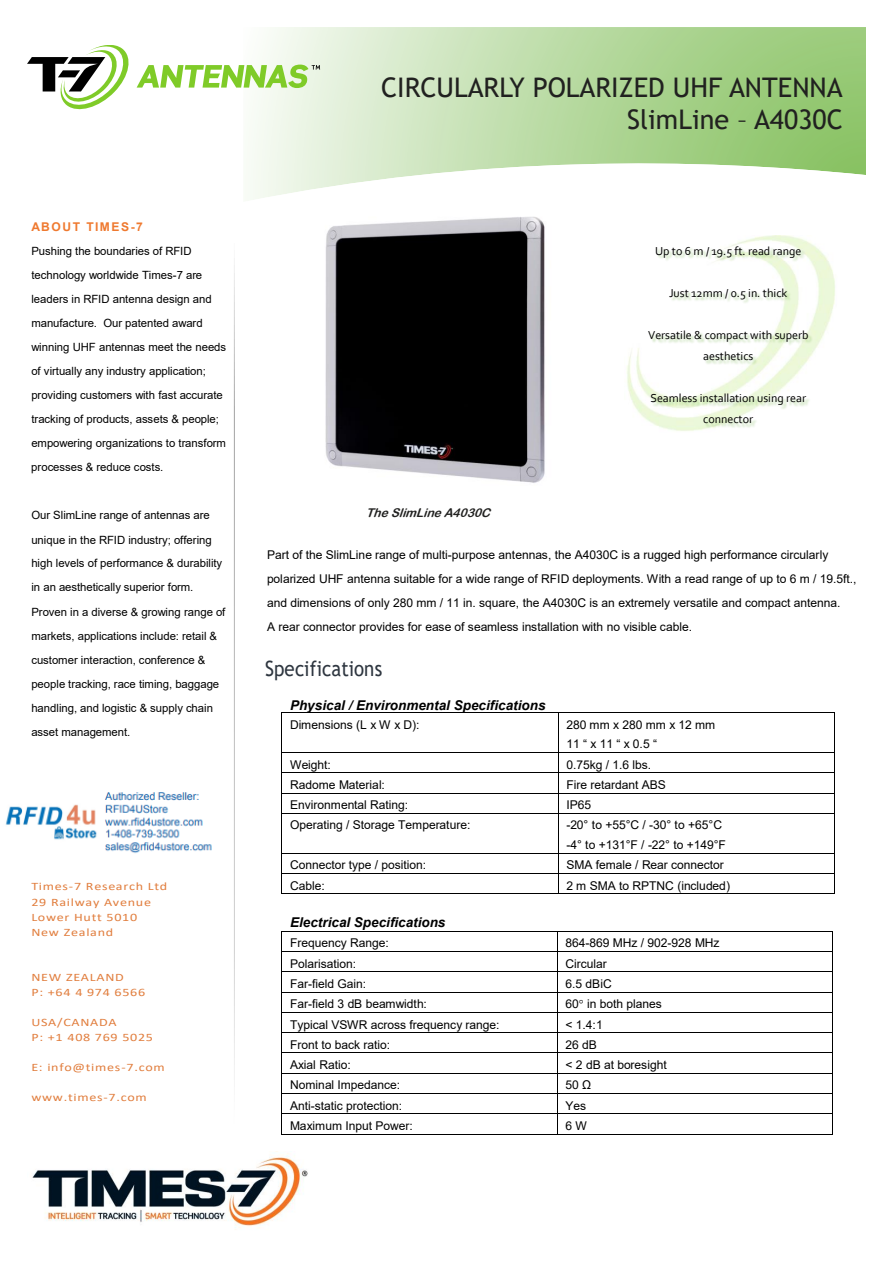
<style>
.page{position:relative;width:893px;height:1264px;background:#fff}
.page>*{position:absolute;margin:0;border:0;box-sizing:border-box;transform-origin:0 0}
.t1{font:27px/31.5px "Trebuchet MS";color:#212120;text-align:right}
.t2{font:21px "Trebuchet MS";color:#2e3640;scale:.89 1}
.t3{font:italic 700 13.5px "Arial";color:#000}
.t4{font:12px/24px "Arial";letter-spacing:-.005em;color:#000}
.t5{font:12px/21px "Corbel";color:#000;text-align:center}
.t6{font:italic 12px "Arial Rounded MT Bold";color:#212120}
.t7{font:700 12px "Arial";letter-spacing:.125em;color:#ef792f}
.t8{font:11.4px/24px "Arial";color:#000}
.t9{font:11.4px/15px "Calibri";letter-spacing:.05em;color:#e17e3e;scale:1.24 1}
</style>
<div class="page">
<svg style="left:250px;top:27px;width:616px;height:173px"></svg>
<svg style="left:27px;top:45px;width:293px;height:64px"></svg>
<img style="left:325px;top:217px;width:220px;height:266px">
<hr style="left:282px;top:712px;width:276px;height:1px;background:#000">
<hr style="left:558px;top:712px;width:276px;height:1px;background:#000">
<hr style="left:281px;top:713px;width:1px;height:39px;background:#000">
<hr style="left:558px;top:713px;width:1px;height:39px;background:#000">
<hr style="left:834px;top:713px;width:1px;height:39px;background:#000">
<hr style="left:282px;top:752px;width:276px;height:1px;background:#000">
<hr style="left:558px;top:752px;width:276px;height:1px;background:#000">
<hr style="left:282px;top:772px;width:276px;height:1px;background:#000">
<hr style="left:558px;top:772px;width:276px;height:1px;background:#000">
<hr style="left:282px;top:792px;width:276px;height:1px;background:#000">
<hr style="left:558px;top:792px;width:276px;height:1px;background:#000">
<svg style="left:281px;top:752px;width:1px;height:61px"></svg>
<hr style="left:282px;top:812px;width:276px;height:1px;background:#000">
<svg style="left:558px;top:753px;width:1px;height:59px"></svg>
<hr style="left:558px;top:812px;width:276px;height:1px;background:#000">
<svg style="left:834px;top:752px;width:1px;height:61px"></svg>
<hr style="left:281px;top:813px;width:1px;height:39px;background:#000">
<hr style="left:558px;top:813px;width:1px;height:39px;background:#000">
<hr style="left:834px;top:813px;width:1px;height:39px;background:#000">
<hr style="left:282px;top:852px;width:276px;height:1px;background:#000">
<hr style="left:558px;top:852px;width:276px;height:1px;background:#000">
<hr style="left:282px;top:873px;width:276px;height:1px;background:#000">
<hr style="left:558px;top:873px;width:276px;height:1px;background:#000">
<svg style="left:281px;top:852px;width:1px;height:42px"></svg>
<hr style="left:282px;top:893px;width:276px;height:1px;background:#000">
<svg style="left:558px;top:853px;width:1px;height:40px"></svg>
<hr style="left:558px;top:893px;width:276px;height:1px;background:#000">
<svg style="left:834px;top:852px;width:1px;height:42px"></svg>
<hr style="left:282px;top:930px;width:275px;height:1px;background:#000">
<hr style="left:557px;top:930px;width:275px;height:1px;background:#000">
<hr style="left:282px;top:951px;width:275px;height:1px;background:#000">
<hr style="left:557px;top:951px;width:275px;height:1px;background:#000">
<hr style="left:282px;top:971px;width:275px;height:1px;background:#000">
<hr style="left:557px;top:971px;width:275px;height:1px;background:#000">
<hr style="left:282px;top:991px;width:275px;height:1px;background:#000">
<hr style="left:557px;top:991px;width:275px;height:1px;background:#000">
<hr style="left:282px;top:1011px;width:275px;height:1px;background:#000">
<hr style="left:557px;top:1011px;width:275px;height:1px;background:#000">
<hr style="left:282px;top:1032px;width:275px;height:1px;background:#000">
<hr style="left:557px;top:1032px;width:275px;height:1px;background:#000">
<hr style="left:282px;top:1052px;width:275px;height:1px;background:#000">
<hr style="left:557px;top:1052px;width:275px;height:1px;background:#000">
<hr style="left:282px;top:1072px;width:275px;height:1px;background:#000">
<hr style="left:557px;top:1072px;width:275px;height:1px;background:#000">
<hr style="left:282px;top:1092px;width:275px;height:1px;background:#000">
<hr style="left:557px;top:1092px;width:275px;height:1px;background:#000">
<hr style="left:282px;top:1113px;width:275px;height:1px;background:#000">
<hr style="left:557px;top:1113px;width:275px;height:1px;background:#000">
<svg style="left:281px;top:931px;width:1px;height:203px"></svg>
<hr style="left:282px;top:1133px;width:275px;height:1px;background:#000">
<svg style="left:557px;top:930px;width:1px;height:203px"></svg>
<hr style="left:557px;top:1133px;width:275px;height:1px;background:#000">
<svg style="left:832px;top:931px;width:1px;height:203px"></svg>
<img style="left:627px;top:238px;width:208px;height:193px">
<img style="left:32px;top:1151px;width:276px;height:79px">
<svg style="left:234px;top:258px;width:1px;height:822px"></svg>
<img style="left:5px;top:792px;width:207px;height:61px">
<p class="t7" style="left:31px;top:218px;width:113px">ABOUT TIMES-7</p>
<p class="t8" style="left:31px;top:239px;width:196px">Pushing the boundaries of RFID technology worldwide Times-7 are leaders in RFID antenna design and manufacture. Our patented award winning UHF antennas meet the needs of virtually any industry application; providing customers with fast accurate tracking of products, assets &amp; people; empowering organizations to transform processes &amp; reduce costs.</p>
<p class="t8" style="left:31px;top:503px;width:195px">Our SlimLine range of antennas are unique in the RFID industry; offering high levels of performance &amp; durability in an aesthetically superior form.<br>Proven in a diverse &amp; growing range of markets, applications include: retail &amp; customer interaction, conference &amp; people tracking, race timing, baggage handling, and logistic &amp; supply chain asset management.</p>
<p class="t9" style="left:31px;top:878px;width:111px">Times-7 Research Ltd<br>29 Railway Avenue<br>Lower Hutt 5010<br>New Zealand</p>
<p class="t9" style="left:31px;top:968px;width:93px">NEW ZEALAND<br>P: +64 4 974 6566</p>
<p class="t9" style="left:31px;top:1013px;width:100px">USA/CANADA<br>P: +1 408 769 5025</p>
<p class="t9" style="left:31px;top:1058px;width:109px">E: info@times-7.com</p>
<p class="t9" style="left:31px;top:1088px;width:95px">www.times-7.com</p>
<h1 class="t1" style="left:381px;top:72px;width:463px">CIRCULARLY POLARIZED UHF ANTENNA<br>SlimLine – A4030C</h1>
<p class="t6" style="left:365px;top:505px;width:130px">TheSlimLineA4030C</p>
<p class="t5" style="left:655px;top:240px;width:148px">Up to 6 m / 19.5 ft. read range</p>
<p class="t5" style="left:669px;top:282px;width:120px">Just 12mm / 0.5 in. thick</p>
<p class="t5" style="left:648px;top:324px;width:162px">Versatile &amp; compact with superb aesthetics</p>
<p class="t5" style="left:650px;top:387px;width:157px">Seamless installation using rear connector</p>
<p class="t4" style="left:267px;top:543px;width:591px">Part of the SlimLine range of multi-purpose antennas, the A4030C is a rugged high performance circularly polarized UHF antenna suitable for a wide range of RFID deployments. With a read range of up to 6 m / 19.5ft., and dimensions of only 280 mm / 11 in. square, the A4030C is an extremely versatile and compact antenna.<br>A rear connector provides for ease of seamless installation with no visible cable.</p>
<h2 class="t2" style="left:265px;top:655px;width:133px">Specifications</h2>
<p class="t3" style="left:290px;top:695px;width:257px">Physical / Environmental Specifications</p>
<p class="t4" style="left:290px;top:712px;width:131px">Dimensions (L x W x D):</p>
<p class="t4" style="left:566px;top:714px;width:150px;line-height:19.5px">280 mm x 280 mm x 12 mm<br>11 “ x 11 “ x 0.5 “</p>
<p class="t4" style="left:290px;top:752px;width:42px">Weight:</p>
<p class="t4" style="left:566px;top:752px;width:86px">0.75kg / 1.6 lbs.</p>
<p class="t4" style="left:290px;top:772px;width:96px">Radome Material:</p>
<p class="t4" style="left:566px;top:772px;width:101px">Fire retardant ABS</p>
<p class="t4" style="left:290px;top:792px;width:120px">Environmental Rating:</p>
<p class="t4" style="left:566px;top:792px;width:26px">IP65</p>
<p class="t4" style="left:290px;top:813px;width:182px">Operating / Storage Temperature:</p>
<p class="t4" style="left:566px;top:815px;width:161px;line-height:19.6px">-20° to +55°C / -30° to +65°C -4° to +131°F / -22° to +149°F</p>
<p class="t4" style="left:290px;top:852px;width:138px">Connector type / position:</p>
<p class="t4" style="left:566px;top:852px;width:159px">SMA female / Rear connector</p>
<p class="t4" style="left:290px;top:873px;width:36px">Cable:</p>
<p class="t4" style="left:566px;top:873px;width:165px">2 m SMA to RPTNC (included)</p>
<p class="t3" style="left:290px;top:913px;width:157px">Electrical Specifications</p>
<p class="t4" style="left:290px;top:930px;width:100px">Frequency Range:</p>
<p class="t4" style="left:565px;top:930px;width:156px">864-869 MHz / 902-928 MHz</p>
<p class="t4" style="left:290px;top:951px;width:68px">Polarisation:</p>
<p class="t4" style="left:565px;top:951px;width:43px">Circular</p>
<p class="t4" style="left:290px;top:971px;width:78px">Far-field Gain:</p>
<p class="t4" style="left:565px;top:971px;width:48px">6.5 dBiC</p>
<p class="t4" style="left:290px;top:991px;width:138px">Far-field 3 dB beamwidth:</p>
<p class="t4" style="left:565px;top:991px;width:98px">60 in both planes</p>
<p class="t4" style="left:290px;top:1011px;width:211px">Typical VSWR across frequency range:</p>
<p class="t4" style="left:565px;top:1011px;width:39px">&lt; 1.4:1</p>
<p class="t4" style="left:290px;top:1032px;width:102px">Front to back ratio:</p>
<p class="t4" style="left:565px;top:1032px;width:33px">26 dB</p>
<p class="t4" style="left:290px;top:1052px;width:62px">Axial Ratio:</p>
<p class="t4" style="left:565px;top:1052px;width:103px">&lt; 2 dB at boresight</p>
<p class="t4" style="left:290px;top:1072px;width:112px">Nominal Impedance:</p>
<p class="t4" style="left:565px;top:1072px;width:27px">50 Ω</p>
<p class="t4" style="left:290px;top:1092px;width:114px">Anti-static protection:</p>
<p class="t4" style="left:565px;top:1092px;width:22px">Yes</p>
<p class="t4" style="left:290px;top:1113px;width:124px">Maximum Input Power:</p>
<p class="t4" style="left:565px;top:1113px;width:23px">6 W</p>
</div>
